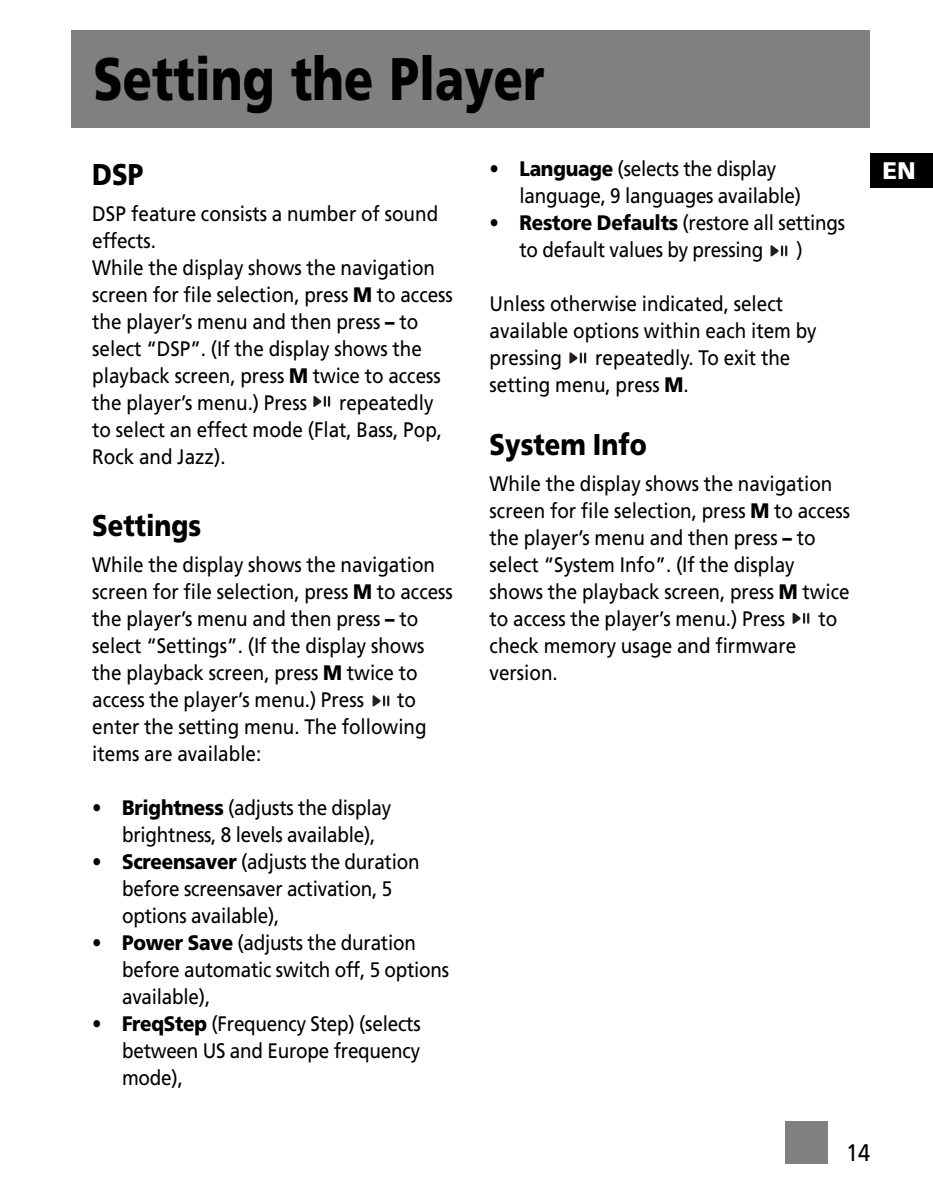
<style>
.page{position:relative;width:933px;height:1188px;background:#fff}
.page>*{position:absolute;margin:0;border:0;box-sizing:border-box;transform-origin:0 0}
.t1{font:900 60px "Frutiger";color:#000;scale:.8 1}
.t2{font:900 30px "Frutiger";color:#000;scale:.85 1}
.t3{font:900 24px "Frutiger";color:#fff}
.t4{font:24px "Frutiger";color:#000;scale:.9 1}
.t5{font:21px/27px "Frutiger";color:#000;scale:.9 1}
.s1{font-weight:900}
</style>
<div class="page">
<div style="left:71px;top:30px;width:799px;height:98px;background:#808080"></div>
<div style="left:871px;top:153px;width:62px;height:34px;background:#000"></div>
<svg style="left:793px;top:614px;width:16px;height:10px"></svg>
<svg style="left:569px;top:352px;width:17px;height:12px"></svg>
<svg style="left:771px;top:245px;width:16px;height:12px"></svg>
<svg style="left:373px;top:695px;width:16px;height:12px"></svg>
<svg style="left:313px;top:397px;width:17px;height:10px"></svg>
<div style="left:785px;top:1121px;width:42px;height:43px;background:#808080"></div>
<h1 class="t1" style="left:93px;top:55px;width:565px">Setting the Player</h1>
<h2 class="t2" style="left:92px;top:163px;width:61px">DSP</h2>
<p class="t5" style="left:92px;top:202px;width:402px">DSP feature consists a number of sound effects.<br>While the display shows the navigation screen for file selection, press <span class="s1">M</span> to access the player’s menu and then press <span class="s1">–</span> to select “DSP”. (If the display shows the playback screen, press <span class="s1">M</span> twice to access the player’s menu.) Press</p>
<p class="t5" style="left:92px;top:391px;width:390px;text-indent:247px">repeatedly to select an effect mode (Flat, Bass, Pop,<br>Rock and Jazz).</p>
<h2 class="t2" style="left:92px;top:514px;width:130px">Settings</h2>
<p class="t5" style="left:92px;top:553px;width:402px">While the display shows the navigation screen for file selection, press <span class="s1">M</span> to access the player’s menu and then press <span class="s1">–</span> to select “Settings”. (If the display shows the playback screen, press <span class="s1">M</span> twice to access the player’s menu.) Press</p>
<p class="t5" style="left:92px;top:688px;width:373px;text-indent:305px">to enter the setting menu. The following items are available:</p>
<p class="t5" style="left:122px;top:796px;width:301px;text-indent:-30px">• <span class="s1">Brightness</span> (adjusts the display brightness, 8 levels available),</p>
<p class="t5" style="left:122px;top:850px;width:332px;text-indent:-30px">• <span class="s1">Screensaver</span> (adjusts the duration before screensaver activation, 5 options available),</p>
<p class="t5" style="left:122px;top:931px;width:365px;text-indent:-30px">• <span class="s1">Power Save</span> (adjusts the duration before automatic switch off, 5 options available),</p>
<p class="t5" style="left:122px;top:1012px;width:333px;text-align:justify;text-indent:-30px">• <span class="s1">FreqStep</span> (Frequency Step) (selects between US and Europe frequency mode),</p>
<p class="t5" style="left:519px;top:157px;width:315px;text-indent:-30px">• <span class="s1">Language</span> (selects the display language, 9 languages available)</p>
<p class="t5" style="left:519px;top:211px;width:364px;text-indent:-30px">• <span class="s1">Restore Defaults</span> (restore all settings to default values by pressing</p>
<p class="t5" style="left:796px;top:238px;width:8px">)</p>
<p class="t5" style="left:490px;top:292px;width:365px">Unless otherwise indicated, select available options within each item by pressing</p>
<p class="t5" style="left:490px;top:346px;width:336px;text-indent:106px">repeatedly. To exit the setting menu, press <span class="s1">M</span>.</p>
<h2 class="t2" style="left:490px;top:433px;width:186px">System Info</h2>
<p class="t5" style="left:490px;top:472px;width:402px">While the display shows the navigation screen for file selection, press <span class="s1">M</span> to access the player’s menu and then press <span class="s1">–</span> to select “System Info”. (If the display shows the playback screen, press <span class="s1">M</span> twice to access the player’s menu.) Press</p>
<p class="t5" style="left:818px;top:607px;width:22px">to</p>
<p class="t5" style="left:490px;top:634px;width:342px">check memory usage and firmware version.</p>
<p class="t3" style="left:883px;top:161px;width:35px">EN</p>
<p class="t4" style="left:846px;top:1143px;width:28px">14</p>
</div>
